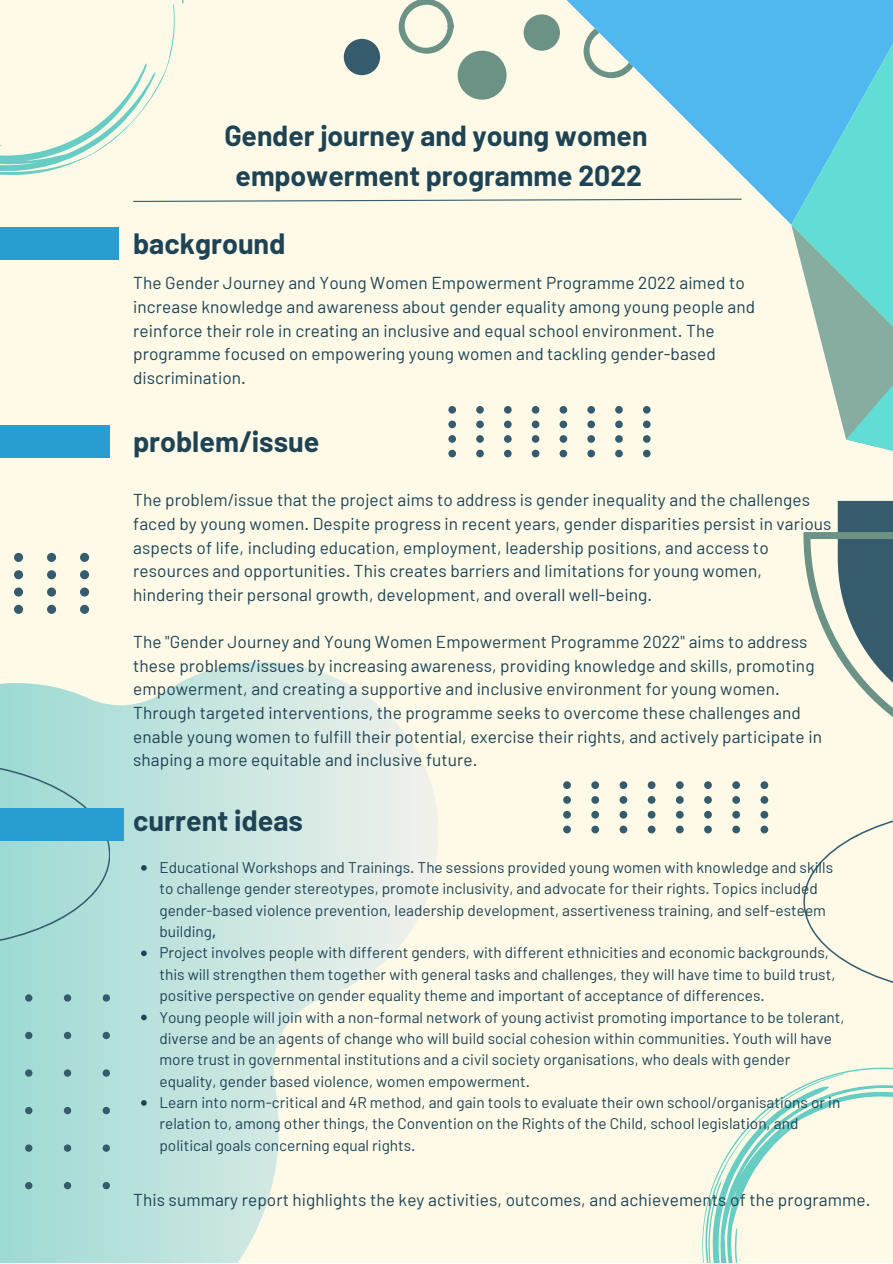
<style>
.page{position:relative;width:893px;height:1264px;background:#fff}
.page>*{position:absolute;margin:0;border:0;box-sizing:border-box;transform-origin:0 0}
.t1{font:700 28.65px "Barlow";color:#1d4355}
.t2{font:700 28.35px "Barlow";color:#1d4355}
.t3{font:17.25px/23.5px "Barlow";letter-spacing:.005em;color:#1d4355}
.t4{font:15.45px/21.3px "Barlow";color:#1d4355}
.s1{font-weight:600}
</style>
<div class="page">
<div style="left:0;top:0;width:892px;height:1262px;background:#fffae7"></div>
<svg style="left:0;top:662px;width:438px;height:600px"></svg>
<svg style="left:702px;top:1067px;width:190px;height:195px"></svg>
<svg style="left:0;top:0;width:183px;height:175px"></svg>
<svg style="left:0;top:994px;width:110px;height:195px;background:#a2d7d2"></svg>
<svg style="left:803px;top:820px;width:89px;height:163px"></svg>
<svg style="left:0;top:760px;width:110px;height:188px;background:#a4d9d4"></svg>
<svg style="left:133px;top:199px;width:430px;height:3px"></svg>
<div style="left:344px;top:39px;width:36px;height:36px;background:#365b6d;border-radius:50%"></div>
<div style="left:523px;top:14px;width:37px;height:37px;background:#6c9286;border-radius:50%"></div>
<div style="left:457px;top:51px;width:49px;height:49px;background:#6c9286;border-radius:50%"></div>
<svg style="left:398px;top:0;width:55px;height:54px"></svg>
<svg style="left:563px;top:0;width:228px;height:225px"></svg>
<svg style="left:791px;top:0;width:101px;height:451px;background:#7bccd4"></svg>
<div style="left:0;top:227px;width:119px;height:32px;background:#289dd2"></div>
<div style="left:0;top:425px;width:110px;height:32px;background:#289dd2"></div>
<div style="left:0;top:808px;width:124px;height:32px;background:#289dd2"></div>
<svg style="left:448px;top:406px;width:202px;height:51px"></svg>
<svg style="left:14px;top:553px;width:75px;height:60px"></svg>
<svg style="left:803px;top:501px;width:89px;height:216px"></svg>
<svg style="left:141px;top:865px;width:6px;height:5px"></svg>
<svg style="left:141px;top:950px;width:6px;height:6px"></svg>
<svg style="left:141px;top:1014px;width:6px;height:6px"></svg>
<svg style="left:141px;top:1100px;width:6px;height:5px"></svg>
<svg style="left:563px;top:781px;width:205px;height:52px"></svg>
<p class="t2" style="left:224px;top:118px;width:424px">Gender journey and young women</p>
<p class="t2" style="left:235px;top:157px;width:408px">empowerment programme 2022</p>
<p class="t1" style="left:133px;top:226px;width:154px">background</p>
<p class="t3" style="left:133px;top:271px;width:623px">The Gender Journey and Young Women Empowerment Programme 2022 aimed to increase knowledge and awareness about gender equality among young people and reinforce their role in creating an inclusive and equal school environment. The programme focused on empowering young women and tackling gender-based discrimination.</p>
<p class="t1" style="left:133px;top:423px;width:188px">problem/issue</p>
<p class="t3" style="left:133px;top:487px;width:699px">The problem/issue that the project aims to address is gender inequality and the challenges faced by young women. Despite progress in recent years, gender disparities persist in various aspects of life, including education, employment, leadership positions, and access to resources and opportunities. This creates barriers and limitations for young women, hindering their personal growth, development, and overall well-being.</p>
<p class="t3" style="left:133px;top:629px;width:690px">The "Gender Journey and Young Women Empowerment Programme 2022" aims to address these problems/issues by increasing awareness, providing knowledge and skills, promoting empowerment, and creating a supportive and inclusive environment for young women.<br>Through targeted interventions, the programme seeks to overcome these challenges and enable young women to fulfill their potential, exercise their rights, and actively participate in shaping a more equitable and inclusive future.</p>
<p class="t1" style="left:133px;top:802px;width:171px">current ideas</p>
<p class="t4" style="left:159px;top:856px;width:675px">Educational Workshops and Trainings. The sessions provided young women with knowledge and skills to challenge gender stereotypes, promote inclusivity, and advocate for their rights. Topics included gender-based violence prevention, leadership development, assertiveness training, and self-esteem building<span class="s1">,</span></p>
<p class="t4" style="left:159px;top:941px;width:677px">Project involves people with different genders, with different ethnicities and economic backgrounds, this will strengthen them together with general tasks and challenges, they will have time to build trust, positive perspective on gender equality theme and important of acceptance of differences.</p>
<p class="t4" style="left:159px;top:1005px;width:686px">Young people will join with a non-formal network of young activist promoting importance to be tolerant, diverse and be an agents of change who will build social cohesion within communities. Youth will have more trust in governmental institutions and a civil society organisations, who deals with gender equality, gender based violence, women empowerment.</p>
<p class="t4" style="left:159px;top:1091px;width:682px">Learn into norm-critical and 4R method, and gain tools to evaluate their own school/organisations or in relation to, among other things, the Convention on the Rights of the Child, school legislation, and political goals concerning equal rights.</p>
<p class="t3" style="left:133px;top:1187px;width:738px">This summary report highlights the key activities, outcomes, and achievements of the programme.</p>
</div>
